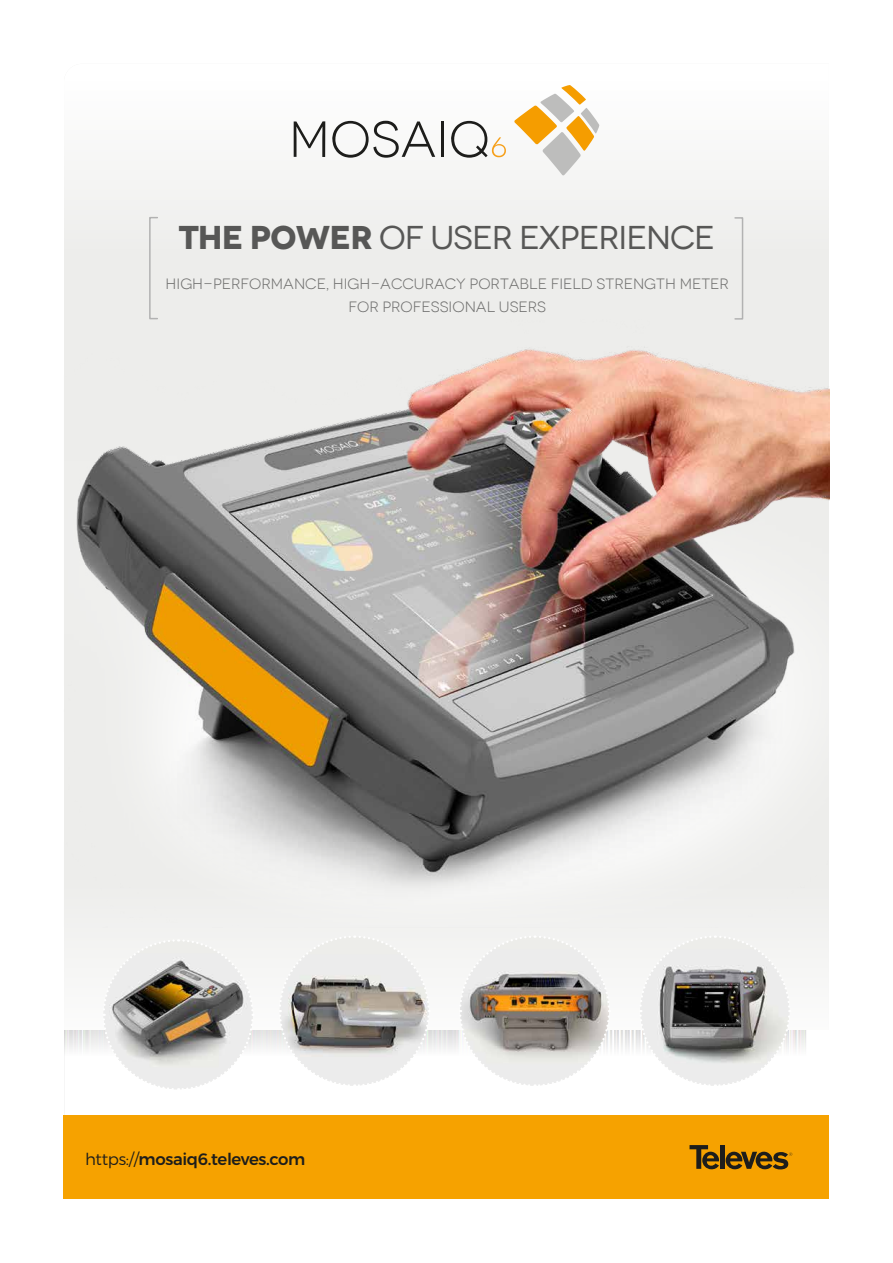
<style>
.page{position:relative;width:893px;height:1263px;background:#fff}
.page>*{position:absolute;margin:0;border:0;box-sizing:border-box;transform-origin:0 0}
.t1{font:expanded 33px "Novecento";letter-spacing:-.03em;color:#575756}
.t2{font:500 16.5px "Montserrat";letter-spacing:-.02em;color:#1d1d1b}
.t3{font:expanded 15px/22.5px "Novecento";color:#70706f;text-align:center}
.s1{font-weight:700}
.s2{font-weight:300}
</style>
<div class="page">
<div style="left:64px;top:249px;width:765px;height:71px;background:#ededeb"></div>
<img style="left:64px;top:1030px;width:742px;height:26px">
<div style="left:64px;top:1115px;width:765px;height:84px;background:#f6a200"></div>
<svg style="left:689px;top:1145px;width:103px;height:24px"></svg>
<img style="left:64px;top:320px;width:765px;height:652px">
<svg style="left:294px;top:121px;width:31px;height:36px"></svg>
<svg style="left:332px;top:121px;width:103px;height:37px"></svg>
<hr style="left:441px;top:121px;width:3px;height:36px;background:#1d1d1b">
<svg style="left:451px;top:121px;width:55px;height:37px"></svg>
<svg style="left:514px;top:85px;width:85px;height:91px"></svg>
<div style="left:149px;top:217px;width:9px;height:102px;border:2px solid #b2b2b2"></div>
<div style="left:734px;top:217px;width:9px;height:103px;border:2px solid #b2b2b2"></div>
<svg style="left:101px;top:938px;width:154px;height:152px"></svg>
<svg style="left:278px;top:934px;width:153px;height:152px"></svg>
<svg style="left:458px;top:934px;width:153px;height:152px"></svg>
<svg style="left:638px;top:934px;width:153px;height:152px"></svg>
<h1 class="t1" style="left:179px;top:218px;width:538px"><span class="s1">THE POWER</span> OF USER EXPERIENCE</h1>
<p class="t3" style="left:166px;top:273px;width:565px">HIGH-PERFORMANCE, HIGH-ACCURACY PORTABLE FIELD STRENGTH METER<br>FOR PROFESSIONAL USERS</p>
<p class="t2" style="left:85px;top:1146px;width:222px"><span class="s2">https://</span>mosaiq6.televes.com</p>
</div>
